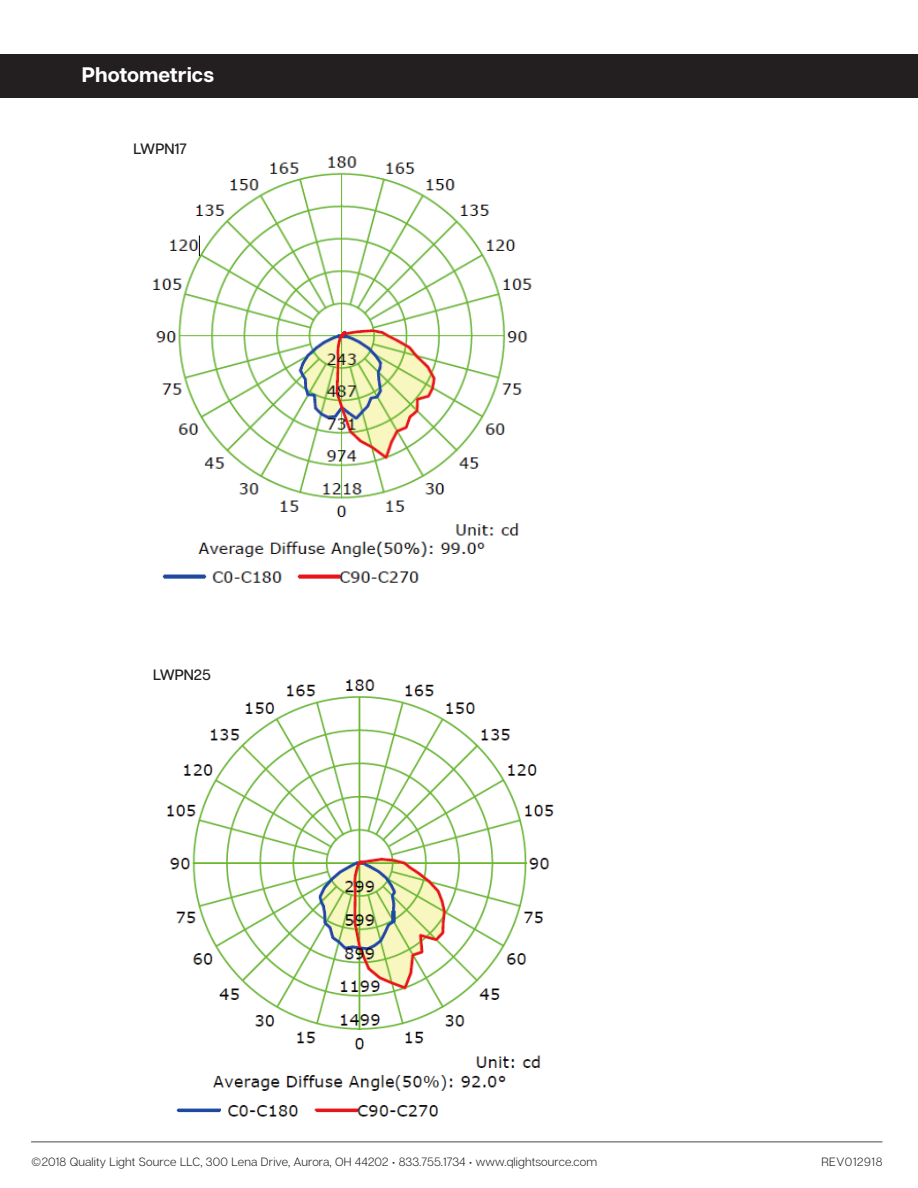
<style>
.page{position:relative;width:918px;height:1188px;background:#fff}
.page>*{position:absolute;margin:0;border:0;box-sizing:border-box;transform-origin:0 0}
.Heading3{font:700 21px "Articulat C Fv 2";color:#fff}
.Heading3-2{font:500 15px "Articulat C Fv 2";color:#231f20}
.t1{font:300 12px "Articulat C Fv 2";letter-spacing:.01em;color:#231f20}
.t2{font:300 12px "Articulat C Fv 2";letter-spacing:.05em;color:#231f20}
</style>
<div class="page">
<div style="left:0;top:54px;width:918px;height:44px;background:#231f20"></div>
<hr style="left:31px;top:1141px;width:851px;height:2px;background:#868687">
<img style="left:152px;top:156px;width:380px;height:427px">
<div style="left:134px;top:142px;width:119px;height:23px;background:#fff"></div>
<img style="left:167px;top:679px;width:387px;height:438px">
<div style="left:153px;top:668px;width:119px;height:23px;background:#fff"></div>
<p class="Heading3" style="left:82px;top:62px;width:134px">Photometrics</p>
<p class="Heading3-2" style="left:134px;top:140px;width:55px">LWPN17</p>
<p class="Heading3-2" style="left:153px;top:666px;width:60px">LWPN25</p>
<p class="t1" style="left:32px;top:1155px;width:567px">©2018 Quality Light Source LLC, 300 Lena Drive, Aurora, OH 44202 • 833.755.1734 • www.qlightsource.com</p>
<p class="t2" style="left:821px;top:1155px;width:63px">REV012918</p>
</div>
